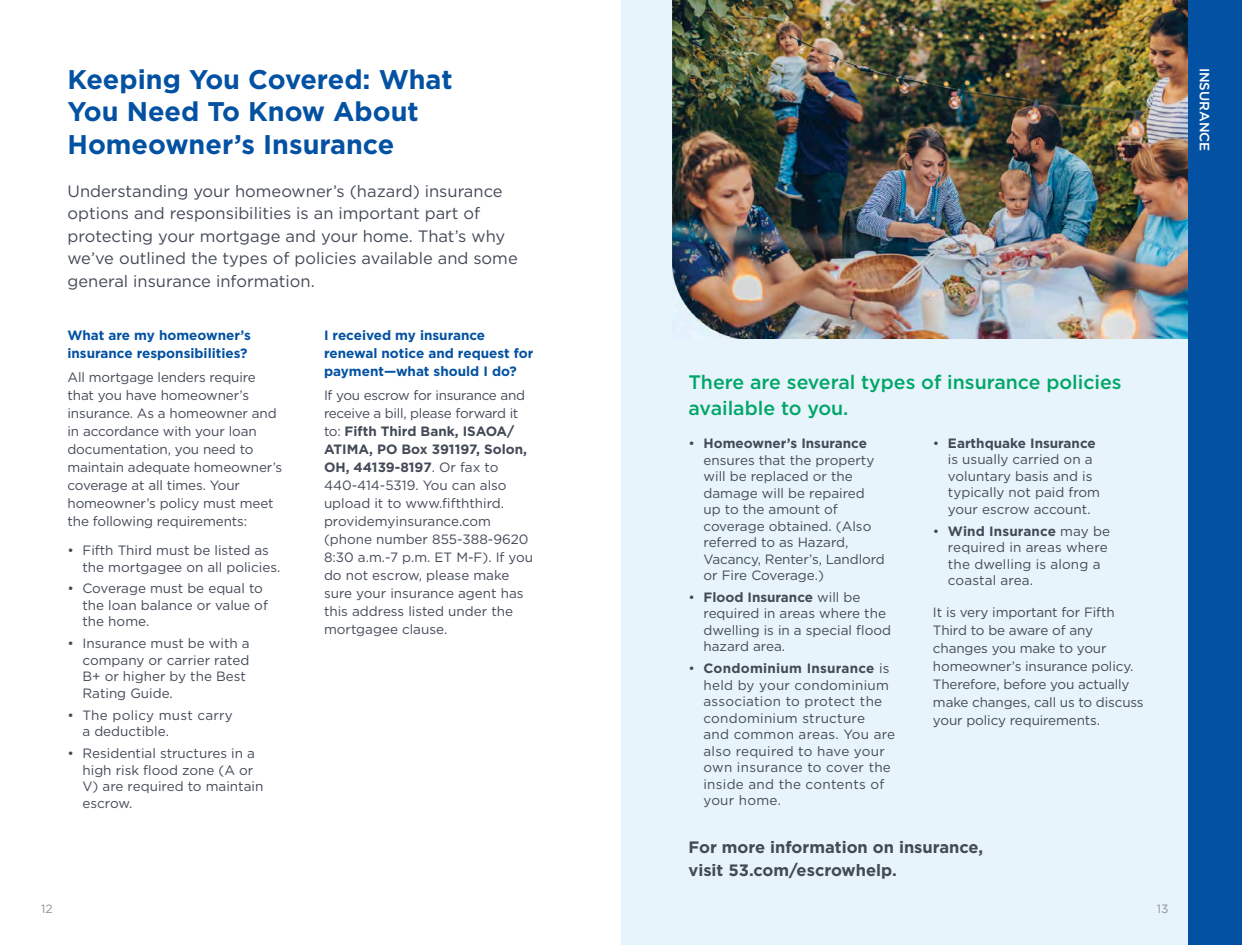
<style>
.page{position:relative;width:1242px;height:945px;background:#fff}
.page>*{position:absolute;margin:0;border:0;box-sizing:border-box;transform-origin:0 0}
.t1{font:700 27px/32.4px "Gotham";color:#0351a2}
.t2{font:500 19.5px "Gotham";color:#00a668}
.t3{font:16.5px/22.5px "Gotham";color:#434a57}
.t4{font:700 16.5px/22.5px "Gotham";color:#434a57}
.t5{font:13.5px/16.5px "Gotham";color:#434a57}
.t6{font:13.5px/16.5px "Gotham";letter-spacing:.02em;color:#434a57}
.t7{font:700 13.5px/18px "Gotham";color:#0351a2}
.t8{font:500 13.5px "Gotham";color:#fff}
.t9{font:12px "Gotham";color:#8e929b}
.s1{font-weight:700}
</style>
<div class="page">
<div style="left:621px;top:0;width:585px;height:945px;background:#e7f4fb"></div>
<img style="left:672px;top:0;width:516px;height:338px">
<div style="left:1188px;top:0;width:54px;height:945px;background:#0351a2"></div>
<h2 class="t1" style="left:68px;top:63px;width:387px">Keeping You Covered: What<br>You Need To Know About<br>Homeowner’s Insurance</h2>
<p class="t3" style="left:68px;top:179px;width:452px">Understanding your homeowner’s (hazard) insurance options and responsibilities is an important part of protecting your mortgage and your home. That’s why we’ve outlined the types of policies available and some general insurance information.</p>
<p class="t7" style="left:68px;top:326px;width:185px">What are my homeowner’s insurance responsibilities?</p>
<p class="t5" style="left:68px;top:368px;width:216px;line-height:18px">All mortgage lenders require that you have homeowner’s insurance. As a homeowner and in accordance with your loan documentation, you need to maintain adequate homeowner’s coverage at all times. Your homeowner’s policy must meet the following requirements:</p>
<p class="t5" style="left:82px;top:542px;width:199px;text-indent:-15px">• Fifth Third must be listed as the mortgagee on all policies.</p>
<p class="t5" style="left:82px;top:580px;width:187px;text-indent:-15px">• Coverage must be equal to the loan balance or value of the home.</p>
<p class="t5" style="left:82px;top:635px;width:169px;text-indent:-15px">• Insurance must be with a company or carrier rated<br>B+ or higher by the Best<br>Rating Guide.</p>
<p class="t5" style="left:82px;top:706px;width:152px;text-indent:-15px">• The policy must carry a deductible.</p>
<p class="t5" style="left:68px;top:745px;width:189px;text-align:right">• Residential structures in a high risk food zone (A or</p>
<p class="t5" style="left:82px;top:778px;width:182px">V) are required to maintain escrow.</p>
<p class="t7" style="left:324px;top:326px;width:211px">I received my insurance renewal notice and request for payment—what should I do?</p>
<p class="t5" style="left:324px;top:386px;width:206px;line-height:18px">If you escrow for insurance and receive a bill, please forward it to: <span class="s1">Fifth Third Bank, ISAOA/<br>ATIMA, PO Box 391197, Solon,<br>OH, 44139-8197</span>. Or fax to<br>440-414-5319. You can also upload it to www.ffththird. providemyinsurance.com (phone number 855-388-9620</p>
<p class="t5" style="left:324px;top:548px;width:211px;line-height:18px">8:30 a.m.-7 p.m. ET M-F). If you do not escrow, please make sure your insurance agent has this address listed under the mortgagee clause.</p>
<p class="t2" style="left:688px;top:369px;width:435px">There are several types of insurance policies</p>
<p class="t2" style="left:688px;top:395px;width:162px">available to you.</p>
<p class="t5" style="left:703px;top:435px;width:183px;text-indent:-15px">• <span class="s1">Homeowner’s Insurance </span>ensures that the property will be replaced or the damage will be repaired up to the amount of coverage obtained. (Also referred to as Hazard,<br>Vacancy, Renter’s, Landlord or Fire Coverage.)</p>
<p class="t5" style="left:703px;top:589px;width:189px;text-indent:-15px">• <span class="s1">Flood Insurance</span> will be required in areas where the dwelling is in a special food hazard area.</p>
<p class="t6" style="left:703px;top:660px;width:193px;text-indent:-15px">• <span class="s1">Condominium Insurance</span> is held by your condominium association to protect the condominium structure<br>and common areas. You are also required to have your own insurance to cover the inside and the contents of your home.</p>
<p class="t5" style="left:948px;top:435px;width:154px;text-indent:-15px">• <span class="s1">Earthquake Insurance </span>is usually carried on a voluntary basis and is typically not paid from your escrow account.</p>
<p class="t5" style="left:948px;top:523px;width:164px;text-indent:-15px">• <span class="s1">Wind Insurance</span> may be required in areas where the dwelling is along a coastal area.</p>
<p class="t5" style="left:933px;top:603px;width:212px;line-height:18px">It is very important for Fifth<br>Third to be aware of any changes you make to your homeowner’s insurance policy.<br>Therefore, before you actually make changes, call us to discuss your policy requirements.</p>
<p class="t4" style="left:688px;top:836px;width:296px">For more information on insurance, visit 53.com/escrowhelp.</p>
<p class="t9" style="left:41px;top:901px;width:13px">12</p>
<p class="t9" style="left:1157px;top:901px;width:13px">13</p>
<p class="t8" style="left:1214px;top:68px;width:85px;rotate:90deg">INSURANCE</p>
</div>
